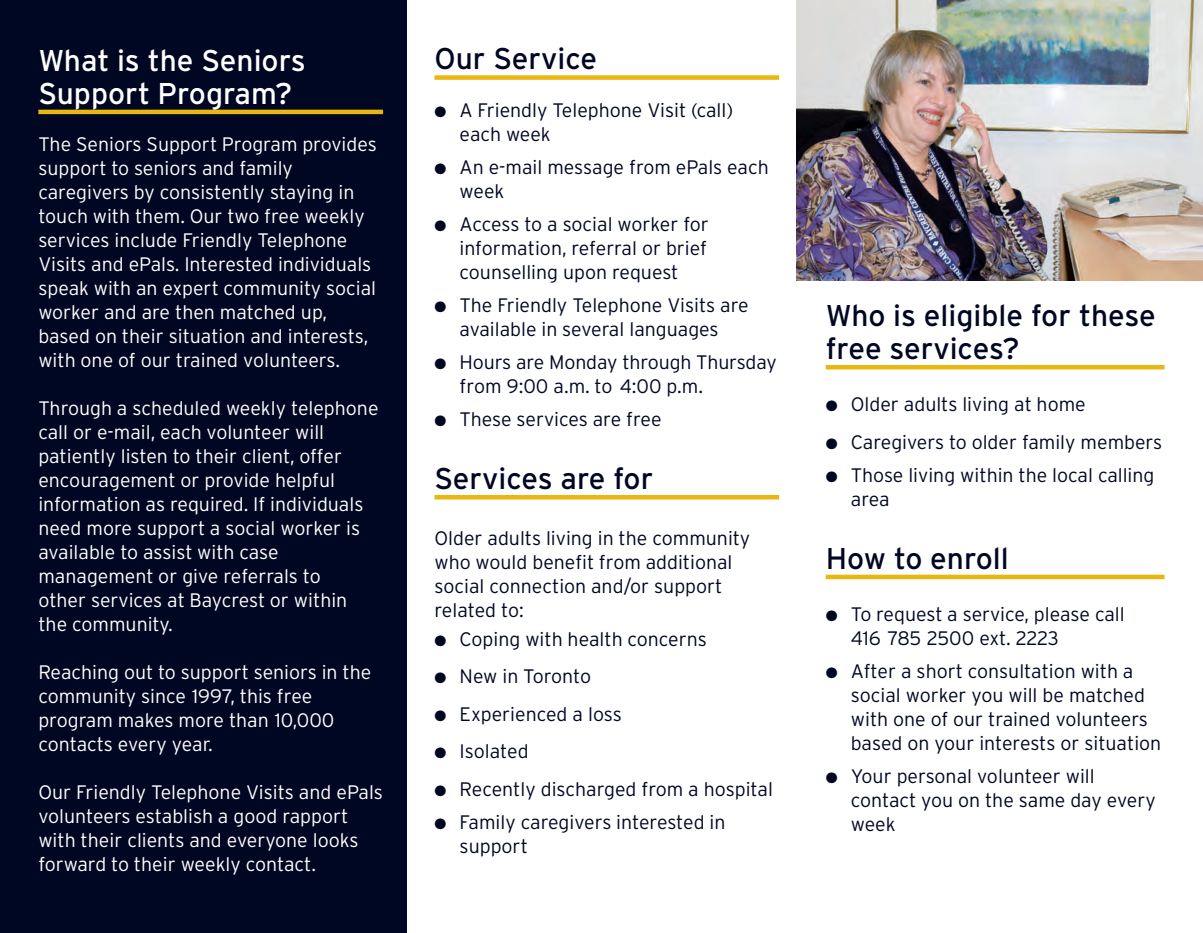
<style>
.page{position:relative;width:1203px;height:933px;background:#fff}
.page>*{position:absolute;margin:0;border:0;box-sizing:border-box;transform-origin:0 0}
.t1{font:30px/33px "Interstate";color:#000723}
.t2{font:30px/33px "Interstate";color:#fff}
.t3{font:300 19.5px/24px "Interstate";color:#fff}
.t4{font:300 19.5px/24px "Interstate";color:#000723}
</style>
<div class="page">
<div style="left:0;top:0;width:406px;height:933px;background:#000723"></div>
<div style="left:435px;top:75px;width:344px;height:5px;background:#eab610"></div>
<div style="left:435px;top:495px;width:344px;height:5px;background:#eab610"></div>
<hr style="left:38px;top:110px;width:345px;height:4px;background:#eab610">
<div style="left:826px;top:365px;width:339px;height:5px;background:#eab610"></div>
<hr style="left:826px;top:575px;width:339px;height:4px;background:#eab610">
<img style="left:796px;top:0;width:407px;height:280px">
<h1 class="t2" style="left:38px;top:44px;width:269px">What is the Seniors<br>Support Program?</h1>
<p class="t3" style="left:38px;top:132px;width:340px">The Seniors Support Program provides support to seniors and family caregivers by consistently staying in touch with them. Our two free weekly services include Friendly Telephone Visits and ePals. Interested individuals speak with an expert community social worker and are then matched up, based on their situation and interests, with one of our trained volunteers.</p>
<p class="t3" style="left:38px;top:396px;width:342px">Through a scheduled weekly telephone call or e-mail, each volunteer will patiently listen to their client, offer encouragement or provide helpful information as required. If individuals need more support a social worker is available to assist with case management or give referrals to<br>other services at Baycrest or within the community.</p>
<p class="t3" style="left:38px;top:660px;width:334px">Reaching out to support seniors in the community since 1997, this free program makes more than 10,000 contacts every year.</p>
<p class="t3" style="left:38px;top:780px;width:346px">Our Friendly Telephone Visits and ePals volunteers establish a good rapport with their clients and everyone looks forward to their weekly contact.</p>
<h1 class="t1" style="left:435px;top:42px;width:164px">Our Service</h1>
<p class="t4" style="left:460px;top:98px;width:275px;text-indent:-25px">● A Friendly Telephone Visit (call) each week</p>
<p class="t4" style="left:460px;top:155px;width:311px;text-indent:-25px">● An e-mail message from ePals each week</p>
<p class="t4" style="left:460px;top:212px;width:251px;text-align:justify;text-indent:-25px">● Access to a social worker for information, referral or brief counselling upon request</p>
<p class="t4" style="left:435px;top:293px;width:316px;text-align:center">● The Friendly Telephone Visits are available in several languages</p>
<p class="t4" style="left:460px;top:350px;width:319px;text-indent:-25px">● Hours are Monday through Thursday from 9:00 a.m. to 4:00 p.m.</p>
<p class="t4" style="left:435px;top:407px;width:229px">● These services are free</p>
<h1 class="t1" style="left:435px;top:462px;width:220px">Services are for</h1>
<p class="t4" style="left:435px;top:526px;width:317px">Older adults living in the community who would benefit from additional social connection and/or support related to:</p>
<p class="t4" style="left:435px;top:627px;width:274px">● Coping with health concerns</p>
<p class="t4" style="left:435px;top:664px;width:158px">● New in Toronto</p>
<p class="t4" style="left:435px;top:702px;width:189px">● Experienced a loss</p>
<p class="t4" style="left:435px;top:739px;width:96px">● Isolated</p>
<p class="t4" style="left:435px;top:777px;width:340px">● Recently discharged from a hospital</p>
<p class="t4" style="left:460px;top:810px;width:267px;text-indent:-25px">● Family caregivers interested in support</p>
<h1 class="t1" style="left:826px;top:299px;width:332px">Who is eligible for these free services?</h1>
<p class="t4" style="left:826px;top:392px;width:262px">● Older adults living at home</p>
<p class="t4" style="left:826px;top:430px;width:338px">● Caregivers to older family members</p>
<p class="t4" style="left:851px;top:463px;width:305px;text-indent:-25px">● Those living within the local calling area</p>
<h1 class="t1" style="left:826px;top:542px;width:185px">How to enroll</h1>
<p class="t4" style="left:851px;top:602px;width:275px;text-indent:-25px">● To request a service, please call<br>416 785 2500 ext. 2223</p>
<p class="t4" style="left:851px;top:659px;width:312px;text-indent:-25px">● After a short consultation with a social worker you will be matched with one of our trained volunteers based on your interests or situation</p>
<p class="t4" style="left:851px;top:764px;width:306px;text-indent:-25px">● Your personal volunteer will contact you on the same day every week</p>
</div>
